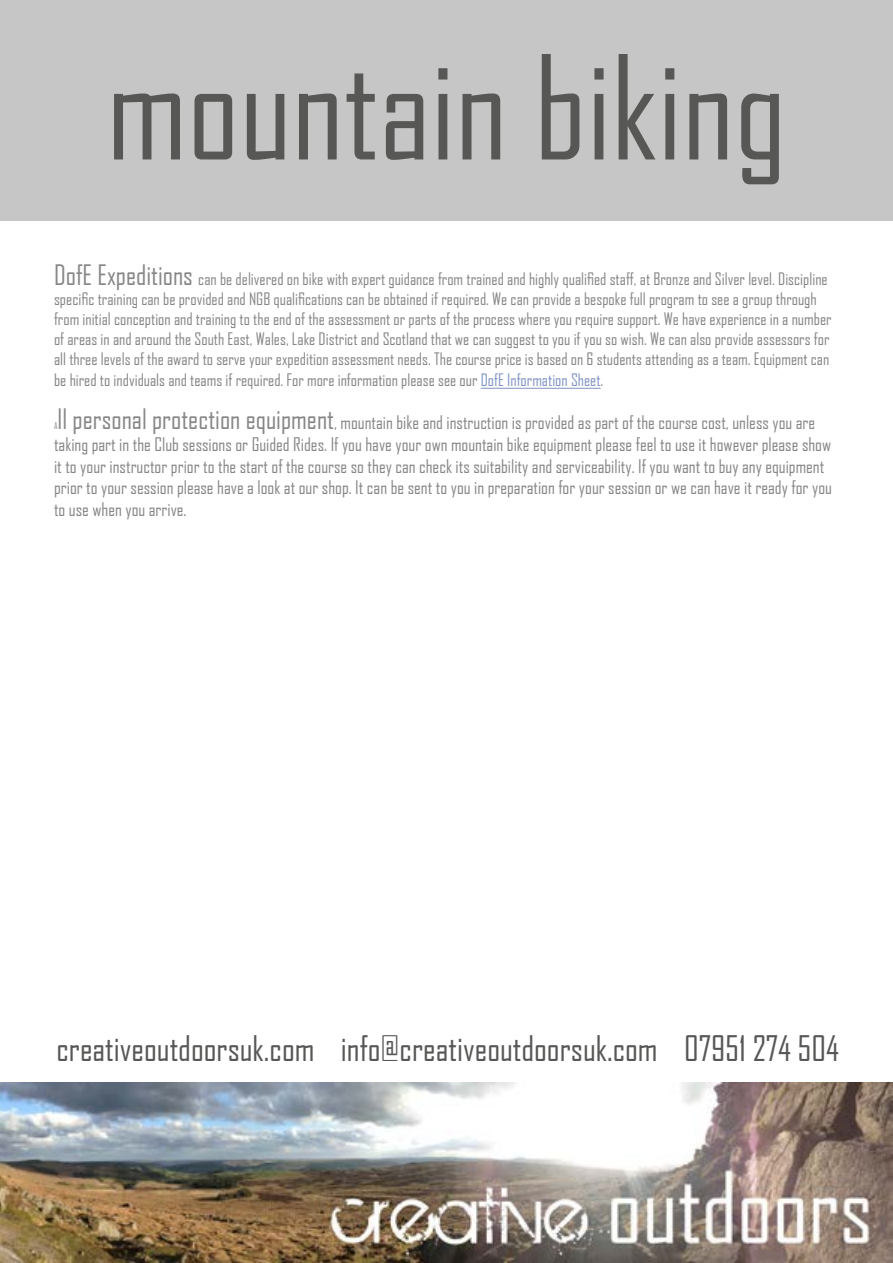
<style>
.page{position:relative;width:893px;height:1263px;background:#fff}
.page>*{position:absolute;margin:0;border:0;box-sizing:border-box;transform-origin:0 0}
.t1{font:138px "Agency FB";color:#575756}
.t2{font:33.75px "Agency FB";color:#575756}
.t3{font:18px/21.6px "Agency FB";color:#878787}
.t4{font:16.5px/19.8px "Agency FB";color:#878787}
.t5{font:9px "Agency FB";color:#878787}
.s1{font-size:27px}
.s2{color:#8194c3}
</style>
<div class="page">
<div style="left:0;top:0;width:893px;height:221px;background:#c6c6c6"></div>
<img style="left:0;top:1082px;width:893px;height:181px">
<hr style="left:481px;top:388px;width:120px;height:1px;background:#8194c3">
<h1 class="t1" style="left:107px;top:24px;width:681px">mountain biking</h1>
<p class="t4" style="left:54px;top:269px;width:779px"><span class="s1">DofE Expeditions</span> can be delivered on bike with expert guidance from trained and highly qualified staff, at Bronze and Silver level. Discipline specific training can be provided and NGB qualifications can be obtained if required. We can provide a bespoke full program to see a group through from initial conception and training to the end of the assessment or parts of the process where you require support. We have experience in a number of areas in and around the South East, Wales, Lake District and Scotland that we can suggest to you if you so wish. We can also provide assessors for all three levels of the award to serve your expedition assessment needs. The course price is based on 6 students attending as a team. Equipment can</p>
<p class="t4" style="left:54px;top:370px;width:551px">be hired to indviduals and teams if required. For more information please see our <span class="s2">DofE Information Sheet</span>.</p>
<p class="t5" style="left:54px;top:420px;width:5px">A</p>
<p class="t3" style="left:54px;top:411px;width:779px"><span class="s1">ll personal protection equipment</span>, mountain bike and instruction is provided as part of the course cost, unless you are taking part in the Club sessions or Guided Rides. If you have your own mountain bike equipment please feel to use it however please show it to your instructor prior to the start of the course so they can check its suitability and serviceability. If you want to buy any equipment prior to your session please have a look at our shop. It can be sent to you in preparation for your session or we can have it ready for you to use when you arrive.</p>
<h2 class="t2" style="left:56px;top:1028px;width:784px">creativeoutdoorsuk.com info@creativeoutdoorsuk.com 07951 274 504</h2>
</div>
